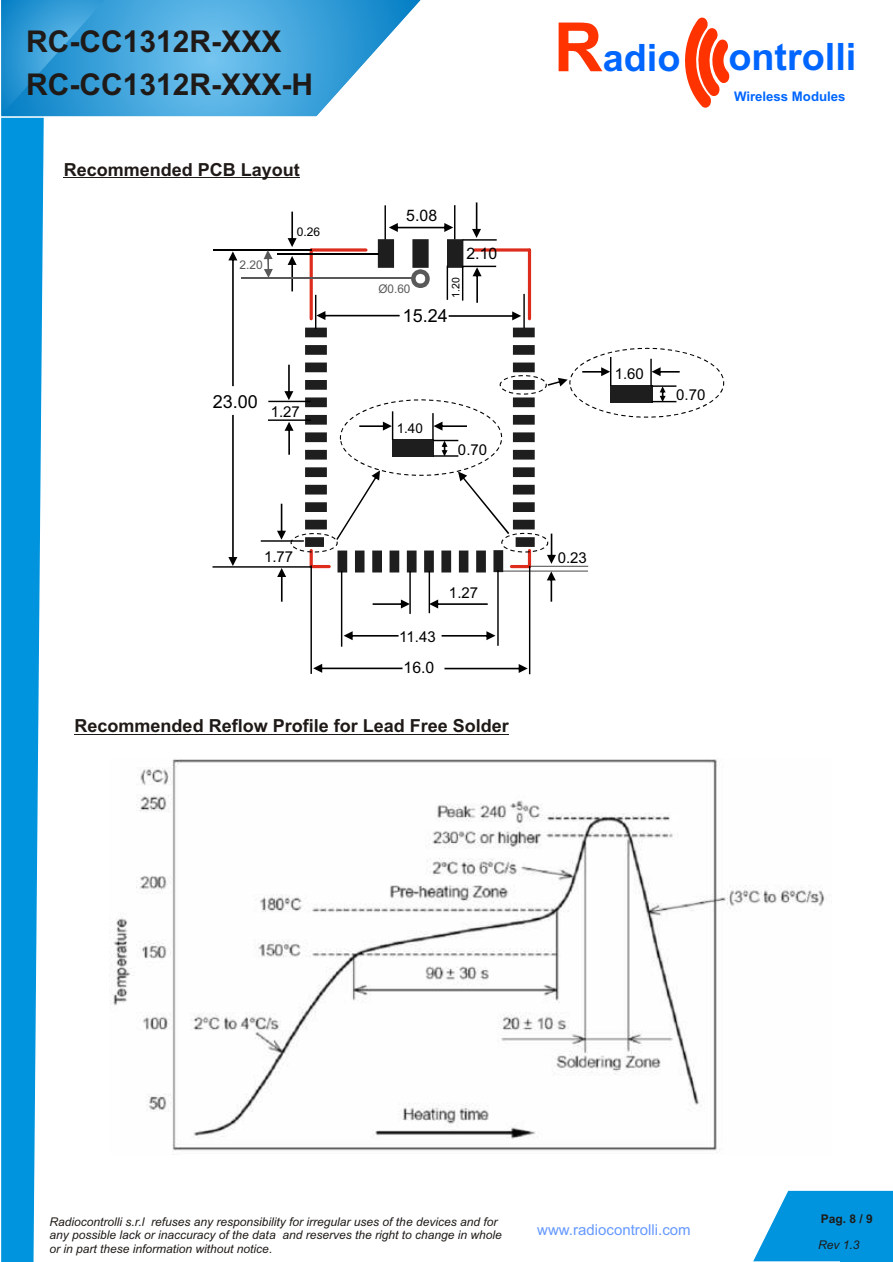
<style>
.page{position:relative;width:893px;height:1262px;background:#fff}
.page>*{position:absolute;margin:0;border:0;box-sizing:border-box;transform-origin:0 0}
.t1{font:700 37.8px "Arial";color:#06f}
.t2{font:700 30px/43.2px "Arial";color:#1f1a17}
.t3{font:700 18px "Arial";color:#1f1a17}
.t4{font:18px "Arial";color:#000}
.t5{font:15.9px "Arial";color:#000}
.t6{font:15px "Arial";color:#000}
.t7{font:15px "Arial";color:#69f}
.t8{font:13.5px "Arial";color:#000}
.t9{font:700 13.2px "Arial";color:#06f}
.t10{font:italic 12px/13.4px "Arial";color:#1f1a17}
.t11{font:12px "Arial";color:#595959}
.t12{font:700 12px "Arial";color:#1f1a17}
.t13{font:12px "Arial";color:#000}
.t14{font:10.5px "Arial";color:#000}
.s1{font-size:67.95px;color:#f30}
</style>
<div class="page">
<svg style="left:753px;top:1190px;width:140px;height:71px;background:#23a3e2"></svg>
<svg style="left:1px;top:118px;width:22px;height:1144px;background:#0395de"></svg>
<svg style="left:23px;top:118px;width:21px;height:1144px"></svg>
<hr style="left:64px;top:177px;width:236px;height:1px;background:#1f1a17">
<hr style="left:75px;top:734px;width:434px;height:1px;background:#1f1a17">
<img style="left:109px;top:759px;width:716px;height:392px">
<svg style="left:305px;top:239px;width:229px;height:109px"></svg>
<svg style="left:309px;top:250px;width:4px;height:69px"></svg>
<hr style="left:528px;top:250px;width:3px;height:69px;background:#dd2b1c">
<hr style="left:311px;top:248px;width:55px;height:3px;background:#dd2b1c">
<hr style="left:474px;top:248px;width:55px;height:3px;background:#dd2b1c">
<hr style="left:409px;top:571px;width:2px;height:43px;background:#000">
<hr style="left:428px;top:571px;width:2px;height:42px;background:#000">
<hr style="left:341px;top:571px;width:1px;height:75px;background:#000">
<hr style="left:497px;top:570px;width:1px;height:76px;background:#000">
<svg style="left:441px;top:631px;width:54px;height:9px"></svg>
<svg style="left:343px;top:631px;width:55px;height:9px"></svg>
<hr style="left:310px;top:565px;width:2px;height:109px;background:#000">
<hr style="left:529px;top:566px;width:1px;height:108px;background:#000">
<svg style="left:313px;top:664px;width:89px;height:9px"></svg>
<svg style="left:444px;top:664px;width:83px;height:9px"></svg>
<hr style="left:523px;top:294px;width:2px;height:34px;background:#000">
<hr style="left:315px;top:295px;width:1px;height:34px;background:#000">
<svg style="left:448px;top:311px;width:73px;height:9px"></svg>
<svg style="left:316px;top:311px;width:83px;height:9px"></svg>
<hr style="left:268px;top:419px;width:43px;height:2px;background:#000">
<hr style="left:268px;top:401px;width:42px;height:1px;background:#000">
<hr style="left:212px;top:566px;width:99px;height:1px;background:#000">
<hr style="left:261px;top:540px;width:43px;height:2px;background:#000">
<svg style="left:277px;top:348px;width:447px;height:260px"></svg>
<hr style="left:213px;top:249px;width:99px;height:1px;background:#000">
<svg style="left:228px;top:415px;width:9px;height:151px"></svg>
<svg style="left:228px;top:251px;width:9px;height:135px"></svg>
<hr style="left:454px;top:205px;width:1px;height:34px;background:#000">
<hr style="left:384px;top:205px;width:2px;height:34px;background:#000">
<svg style="left:389px;top:223px;width:64px;height:9px"></svg>
<hr style="left:462px;top:266px;width:1px;height:34px;background:#000">
<hr style="left:446px;top:266px;width:2px;height:34px;background:#000">
<hr style="left:462px;top:266px;width:34px;height:1px;background:#000">
<hr style="left:462px;top:239px;width:34px;height:2px;background:#000">
<svg style="left:472px;top:202px;width:9px;height:36px"></svg>
<svg style="left:472px;top:267px;width:9px;height:36px"></svg>
<hr style="left:277px;top:253px;width:101px;height:1px;background:#000">
<svg style="left:287px;top:212px;width:9px;height:35px"></svg>
<svg style="left:287px;top:256px;width:9px;height:35px"></svg>
<svg style="left:411px;top:269px;width:18px;height:19px"></svg>
<hr style="left:241px;top:277px;width:172px;height:2px;background:#595959">
<svg style="left:264px;top:250px;width:9px;height:27px"></svg>
<svg style="left:685px;top:17px;width:45px;height:91px"></svg>
<svg style="left:1px;top:0;width:217px;height:116px;background:#40a4db"></svg>
<svg style="left:218px;top:0;width:203px;height:117px"></svg>
<h2 class="t2" style="left:26px;top:22px;width:288px">RC-CC1312R-XXX<br>RC-CC1312R-XXX-H</h2>
<h2 class="t2" style="left:18px;top:31px;width:282px">RC-CC1101-SPI-434</h2>
<h3 class="t3" style="left:64px;top:163px;width:238px">Recommended PCB Layout</h3>
<p class="t11" style="left:239px;top:260px;width:25px">2.20</p>
<p class="t13" style="left:297px;top:228px;width:25px">0.26</p>
<h3 class="t4" style="left:213px;top:394px;width:47px">23.00</h3>
<p class="t6" style="left:271px;top:406px;width:31px">1.27</p>
<p class="t6" style="left:264px;top:550px;width:31px">1.77</p>
<h3 class="t5" style="left:406px;top:209px;width:32px">5.08</h3>
<p class="t11" style="left:378px;top:285px;width:34px">Ø0.60</p>
<h3 class="t5" style="left:466px;top:247px;width:32px">2.10</h3>
<p class="t14" style="left:452px;top:298px;width:22px;rotate:-90deg">1.20</p>
<h3 class="t4" style="left:402px;top:308px;width:47px">15.24</h3>
<p class="t8" style="left:396px;top:423px;width:28px">1.40</p>
<p class="t6" style="left:458px;top:444px;width:31px">0.70</p>
<p class="t6" style="left:399px;top:631px;width:38px">11.43</p>
<h3 class="t5" style="left:403px;top:662px;width:32px">16.0</h3>
<p class="t6" style="left:449px;top:587px;width:31px">1.27</p>
<h3 class="t3" style="left:75px;top:719px;width:436px">Recommended Reflow Profile for Lead Free Solder</h3>
<h1 class="t1" style="left:553px;top:44px;width:128px"><span class="s1">R</span>adio</h1>
<h1 class="t1" style="left:728px;top:42px;width:129px">ontrolli</h1>
<p class="t9" style="left:734px;top:91px;width:113px">Wireless Modules</p>
<p class="t6" style="left:614px;top:367px;width:31px">1.60</p>
<p class="t6" style="left:676px;top:389px;width:31px">0.70</p>
<p class="t6" style="left:557px;top:551px;width:31px">0.23</p>
<p class="t10" style="left:49px;top:1216px;width:454px">Radiocontrolli s.r.l refuses any responsibility for irregular uses of the devices and for any possible lack or inaccuracy of the data and reserves the right to change in whole or in part these information without notice.</p>
<p class="t7" style="left:537px;top:1223px;width:155px">www.radiocontrolli.com</p>
<p class="t12" style="left:820px;top:1214px;width:54px">Pag. 8 / 9</p>
<p class="t10" style="left:818px;top:1239px;width:43px">Rev 1.3</p>
</div>
